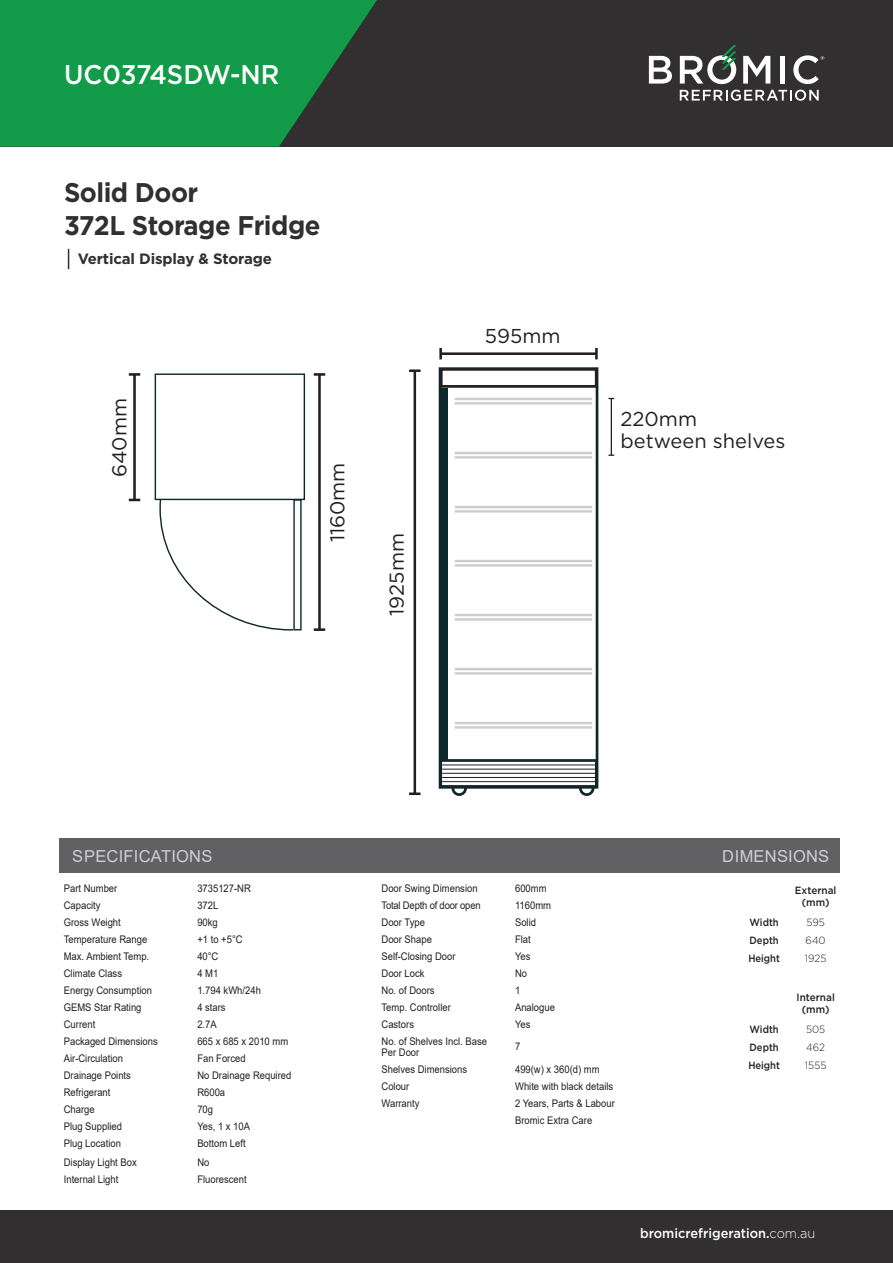
<style>
.page{position:relative;width:893px;height:1263px;background:#fff}
.page>*{position:absolute;margin:0;border:0;box-sizing:border-box;transform-origin:0 0}
.t1{font:700 27px "Gotham";letter-spacing:-.02em;color:#312f30;scale:.95 1}
.t2{font:500 27px "Gotham";color:#fff;scale:.95 1}
.t3{font:20.1px "Gotham";color:#231f20}
.t4{font:16.5px "Arial";letter-spacing:.015em;color:#fff}
.t5{font:700 15px "Gotham";letter-spacing:-.01em;color:#312f30}
.t6{font:500 13.5px "Gotham";color:#fff;scale:.95 1}
.t7{font:10.5px/10.5px "Arial";color:#231f20;scale:.9 1}
.t8{font:500 10.5px "Gotham";color:#231f20;scale:.9 1}
.t9{font:500 10.5px/12px "Gotham";color:#231f20;text-align:center;scale:.95 1}
.t10{font:300 10.5px "Gotham";color:#231f20;scale:.95 1}
.t11{font:10.5px "Arial";letter-spacing:-.02em;color:#231f20;scale:.9 1}
.s1{font-weight:300}
</style>
<div class="page">
<div style="left:60px;top:838px;width:780px;height:35px;background:#616164"></div>
<div style="left:0;top:0;width:893px;height:147px;background:#312f30"></div>
<svg style="left:0;top:0;width:377px;height:147px;background:#158e46"></svg>
<svg style="left:649px;top:56px;width:23px;height:28px"></svg>
<svg style="left:743px;top:56px;width:27px;height:28px"></svg>
<div style="left:780px;top:56px;width:5px;height:28px;background:#fff"></div>
<svg style="left:793px;top:55px;width:31px;height:29px"></svg>
<svg style="left:680px;top:45px;width:56px;height:39px"></svg>
<svg style="left:680px;top:90px;width:139px;height:11px"></svg>
<svg style="left:68px;top:249px;width:1px;height:20px"></svg>
<div style="left:0;top:1211px;width:893px;height:52px;background:#312f30"></div>
<div style="left:155px;top:373px;width:150px;height:127px;border:1px solid #0d272a"></div>
<svg style="left:159px;top:498px;width:136px;height:133px"></svg>
<div style="left:293px;top:499px;width:9px;height:131px;border:1px solid #0d272a"></div>
<hr style="left:345px;top:375px;width:1px;height:125px;background:#0d272a">
<hr style="left:133px;top:374px;width:3px;height:126px;background:#231f20">
<svg style="left:129px;top:499px;width:11px;height:2px"></svg>
<svg style="left:129px;top:373px;width:11px;height:3px"></svg>
<hr style="left:318px;top:374px;width:3px;height:256px;background:#231f20">
<svg style="left:314px;top:628px;width:11px;height:3px"></svg>
<svg style="left:314px;top:373px;width:11px;height:3px"></svg>
<div style="left:451px;top:780px;width:16px;height:16px;border:3px solid #0d272a;border-radius:50%"></div>
<div style="left:579px;top:780px;width:15px;height:16px;border:3px solid #0d272a;border-radius:50%"></div>
<div style="left:440px;top:369px;width:157px;height:418px;background:#fff"></div>
<div style="left:439px;top:367px;width:159px;height:422px;border:3px solid #0d272a"></div>
<div style="left:439px;top:759px;width:159px;height:29px;border:3px solid #0d272a"></div>
<div style="left:439px;top:388px;width:9px;height:371px;background:#0d272a"></div>
<hr style="left:841px;top:372px;width:1px;height:132px;background:#0d272a">
<div style="left:440px;top:368px;width:158px;height:20px;border:3px solid #231f20"></div>
<hr style="left:442px;top:764px;width:155px;height:1px;background:#231f20">
<hr style="left:442px;top:769px;width:155px;height:1px;background:#231f20">
<hr style="left:442px;top:773px;width:155px;height:1px;background:#231f20">
<hr style="left:442px;top:777px;width:155px;height:1px;background:#231f20">
<hr style="left:442px;top:781px;width:155px;height:1px;background:#231f20">
<hr style="left:442px;top:785px;width:155px;height:1px;background:#231f20">
<hr style="left:441px;top:352px;width:155px;height:3px;background:#231f20">
<svg style="left:439px;top:348px;width:3px;height:12px"></svg>
<svg style="left:595px;top:348px;width:3px;height:12px"></svg>
<hr style="left:414px;top:371px;width:2px;height:423px;background:#231f20">
<svg style="left:409px;top:792px;width:12px;height:3px"></svg>
<svg style="left:409px;top:369px;width:12px;height:3px"></svg>
<hr style="left:455px;top:402px;width:137px;height:3px;background:#808285">
<hr style="left:455px;top:398px;width:137px;height:2px;background:#808285">
<hr style="left:455px;top:456px;width:137px;height:3px;background:#808285">
<hr style="left:455px;top:452px;width:137px;height:2px;background:#808285">
<hr style="left:455px;top:510px;width:137px;height:3px;background:#808285">
<hr style="left:455px;top:506px;width:137px;height:2px;background:#808285">
<hr style="left:455px;top:564px;width:137px;height:3px;background:#808285">
<hr style="left:455px;top:560px;width:137px;height:2px;background:#808285">
<hr style="left:455px;top:618px;width:137px;height:3px;background:#808285">
<hr style="left:455px;top:614px;width:137px;height:2px;background:#808285">
<hr style="left:455px;top:672px;width:137px;height:3px;background:#808285">
<hr style="left:455px;top:668px;width:137px;height:2px;background:#808285">
<hr style="left:455px;top:726px;width:137px;height:3px;background:#808285">
<hr style="left:455px;top:722px;width:137px;height:2px;background:#808285">
<hr style="left:611px;top:398px;width:1px;height:57px;background:#231f20">
<p class="t2" style="left:64px;top:57px;width:228px">UC0374SDW-NR</p>
<p class="t1" style="left:64px;top:175px;width:143px">Solid Door</p>
<p class="t1" style="left:64px;top:208px;width:271px">372L Storage Fridge</p>
<p class="t5" style="left:78px;top:249px;width:196px">Vertical Display &amp; Storage</p>
<p class="t3" style="left:106px;top:477px;width:81px;rotate:-90deg">640mm</p>
<p class="t3" style="left:325px;top:542px;width:81px;rotate:-90deg">1160mm</p>
<p class="t3" style="left:384px;top:616px;width:84px;rotate:-90deg">1925mm</p>
<p class="t3" style="left:485px;top:323px;width:77px">595mm</p>
<p class="t3" style="left:620px;top:406px;width:78px">220mm</p>
<p class="t3" style="left:620px;top:428px;width:166px">between shelves</p>
<h3 class="t4" style="left:73px;top:845px;width:141px">SPECIFICATIONS</h3>
<p class="t7" style="left:64px;top:883px;width:61px">Part Number</p>
<p class="t7" style="left:197px;top:883px;width:61px">3735127-NR</p>
<p class="t7" style="left:64px;top:900px;width:42px">Capacity</p>
<p class="t7" style="left:197px;top:900px;width:25px">372L</p>
<p class="t7" style="left:64px;top:917px;width:65px">Gross Weight</p>
<p class="t7" style="left:197px;top:917px;width:24px">90kg</p>
<p class="t7" style="left:64px;top:934px;width:94px">Temperature Range</p>
<p class="t7" style="left:197px;top:934px;width:52px">+1 to +5°C</p>
<p class="t7" style="left:64px;top:951px;width:96px">Max. Ambient Temp.</p>
<p class="t7" style="left:197px;top:951px;width:25px">40°C</p>
<p class="t7" style="left:64px;top:968px;width:66px">Climate Class</p>
<p class="t7" style="left:197px;top:968px;width:25px">4 M1</p>
<p class="t7" style="left:64px;top:985px;width:100px">Energy Consumption</p>
<p class="t7" style="left:197px;top:985px;width:72px">1.794 kWh/24h</p>
<p class="t7" style="left:64px;top:1002px;width:88px">GEMS Star Rating</p>
<p class="t7" style="left:197px;top:1002px;width:33px">4 stars</p>
<p class="t7" style="left:64px;top:1019px;width:37px">Current</p>
<p class="t7" style="left:197px;top:1019px;width:23px">2.7A</p>
<p class="t7" style="left:64px;top:1036px;width:106px">Packaged Dimensions</p>
<p class="t7" style="left:197px;top:1036px;width:102px">665 x 685 x 2010 mm</p>
<p class="t7" style="left:64px;top:1053px;width:67px">Air-Circulation</p>
<p class="t7" style="left:197px;top:1053px;width:55px">Fan Forced</p>
<p class="t7" style="left:64px;top:1070px;width:76px">Drainage Points</p>
<p class="t7" style="left:197px;top:1070px;width:106px">No Drainage Required</p>
<p class="t7" style="left:64px;top:1087px;width:53px">Refrigerant</p>
<p class="t7" style="left:197px;top:1087px;width:32px">R600a</p>
<p class="t7" style="left:64px;top:1104px;width:36px">Charge</p>
<p class="t7" style="left:197px;top:1104px;width:19px">70g</p>
<p class="t7" style="left:64px;top:1121px;width:66px">Plug Supplied</p>
<p class="t7" style="left:197px;top:1121px;width:60px">Yes, 1 x 10A</p>
<p class="t7" style="left:64px;top:1138px;width:65px">Plug Location</p>
<p class="t7" style="left:197px;top:1138px;width:55px">Bottom Left</p>
<p class="t7" style="left:64px;top:1157px;width:83px">Display Light Box</p>
<p class="t7" style="left:197px;top:1157px;width:15px">No</p>
<p class="t7" style="left:64px;top:1174px;width:62px">Internal Light</p>
<p class="t7" style="left:197px;top:1174px;width:56px">Fluorescent</p>
<p class="t7" style="left:381px;top:883px;width:108px">Door Swing Dimension</p>
<p class="t7" style="left:515px;top:883px;width:37px">600mm</p>
<p class="t11" style="left:381px;top:898px;width:112px">Total Depth of door open</p>
<p class="t7" style="left:515px;top:900px;width:42px">1160mm</p>
<p class="t7" style="left:381px;top:917px;width:50px">Door Type</p>
<p class="t7" style="left:515px;top:917px;width:25px">Solid</p>
<p class="t7" style="left:381px;top:934px;width:58px">Door Shape</p>
<p class="t7" style="left:515px;top:934px;width:19px">Flat</p>
<p class="t7" style="left:381px;top:951px;width:84px">Self-Closing Door</p>
<p class="t7" style="left:515px;top:951px;width:19px">Yes</p>
<p class="t7" style="left:381px;top:968px;width:49px">Door Lock</p>
<p class="t7" style="left:515px;top:968px;width:15px">No</p>
<p class="t7" style="left:381px;top:985px;width:60px">No. of Doors</p>
<p class="t7" style="left:515px;top:985px;width:7px">1</p>
<p class="t7" style="left:381px;top:1002px;width:79px">Temp. Controller</p>
<p class="t7" style="left:515px;top:1002px;width:46px">Analogue</p>
<p class="t7" style="left:381px;top:1019px;width:38px">Castors</p>
<p class="t7" style="left:515px;top:1019px;width:19px">Yes</p>
<p class="t7" style="left:381px;top:1036px;width:119px">No. of Shelves Incl. Base<br>Per Door</p>
<p class="t7" style="left:515px;top:1041px;width:7px">7</p>
<p class="t7" style="left:381px;top:1064px;width:97px">Shelves Dimensions</p>
<p class="t7" style="left:515px;top:1064px;width:95px">499(w) x 360(d) mm</p>
<p class="t7" style="left:381px;top:1081px;width:32px">Colour</p>
<p class="t7" style="left:515px;top:1081px;width:111px">White with black details</p>
<p class="t7" style="left:381px;top:1098px;width:44px">Warranty</p>
<p class="t7" style="left:515px;top:1095px;width:112px;line-height:17px">2 Years, Parts &amp; Labour<br>Bromic Extra Care</p>
<h3 class="t4" style="left:723px;top:845px;width:108px">DIMENSIONS</h3>
<p class="t8" style="left:750px;top:915px;width:34px">Width</p>
<p class="t8" style="left:750px;top:933px;width:34px">Depth</p>
<p class="t8" style="left:748px;top:951px;width:37px">Height</p>
<p class="t8" style="left:750px;top:1022px;width:34px">Width</p>
<p class="t8" style="left:750px;top:1040px;width:34px">Depth</p>
<p class="t8" style="left:748px;top:1058px;width:37px">Height</p>
<p class="t9" style="left:795px;top:884px;width:45px">External (mm)</p>
<p class="t10" style="left:806px;top:915px;width:21px">595</p>
<p class="t10" style="left:806px;top:933px;width:23px">640</p>
<p class="t10" style="left:805px;top:951px;width:24px">1925</p>
<p class="t9" style="left:796px;top:991px;width:42px">Internal (mm)</p>
<p class="t10" style="left:806px;top:1022px;width:22px">505</p>
<p class="t10" style="left:806px;top:1040px;width:21px">462</p>
<p class="t10" style="left:805px;top:1058px;width:24px">1555</p>
<p class="t6" style="left:640px;top:1224px;width:186px">bromicrefrigeration.<span class="s1">com.au</span></p>
</div>
